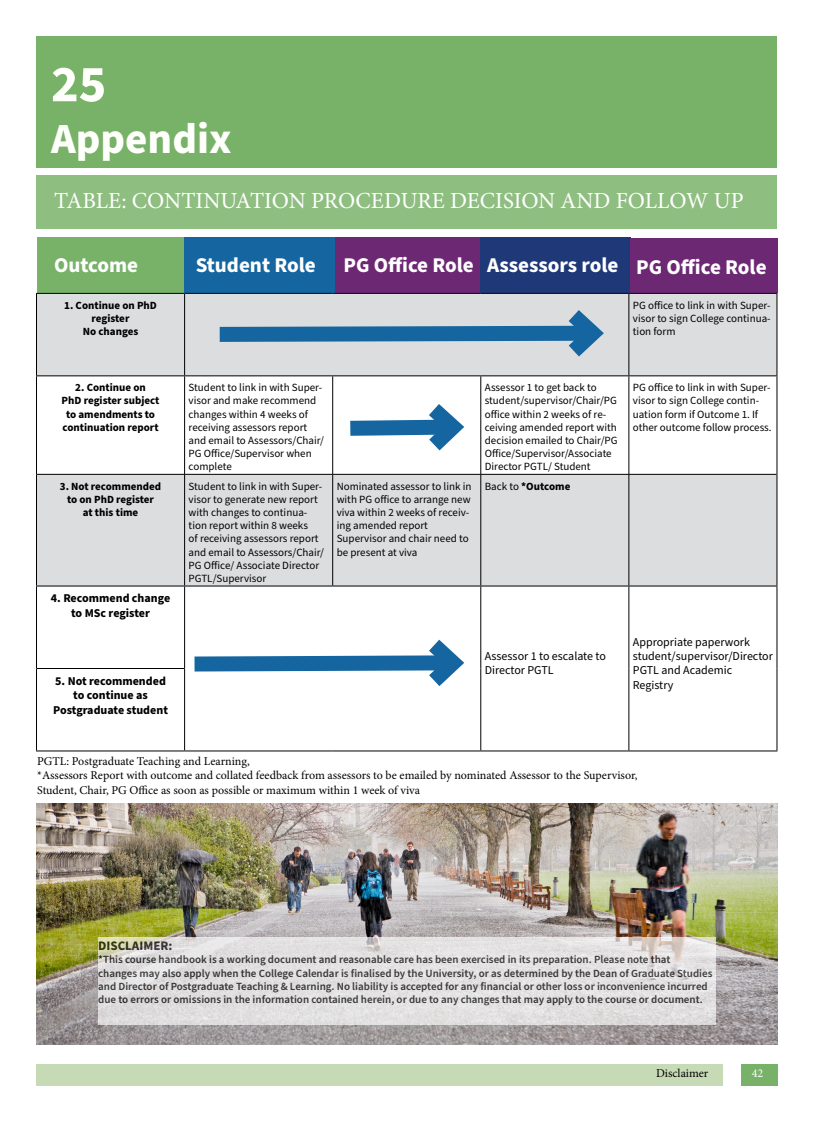
<style>
.page{position:relative;width:814px;height:1122px;background:#fff}
.page>*{position:absolute;margin:0;border:0;box-sizing:border-box;transform-origin:0 0}
.t1{font:700 52px "Source Sans Pro";color:#fffffb}
.t2{font:700 43px "Source Sans Pro";color:#fffffb}
.t3{font:23px "Minion Pro";color:#fff}
.t4{font:700 21px "Source Sans Pro";color:#fff}
.t5{font:700 13px "Source Sans Pro";color:#000}
.t6{font:12px/14.4px "Minion Pro";color:#000}
.t7{font:12px/14.4px "Source Sans Pro";color:#000}
.t8{font:700 12px/14.4px "Source Sans Pro";color:#000;text-align:center}
.t9{font:12px "Minion Pro";color:#fff}
.t10{font:11px/13.2px "Source Sans Pro";color:#000}
.t11{font:600 11px/13.2px "Source Sans Pro";color:#000}
.t12{font:700 11px/13.2px "Source Sans Pro";color:#000;text-align:center}
.s1{font-weight:400}
</style>
<div class="page">
<div style="left:36px;top:36px;width:741px;height:132px;background:#77b268"></div>
<div style="left:36px;top:175px;width:741px;height:53px;background:#8fbe81"></div>
<div style="left:36px;top:1064px;width:686px;height:22px;background:#c6dbb5"></div>
<div style="left:742px;top:1064px;width:36px;height:22px;background:#77b268"></div>
<div style="left:37px;top:238px;width:147px;height:55px;background:#77b268"></div>
<div style="left:335px;top:238px;width:145px;height:55px;background:#6d2874"></div>
<div style="left:184px;top:238px;width:151px;height:55px;background:#1566a0"></div>
<div style="left:480px;top:238px;width:150px;height:55px;background:#1e3878"></div>
<div style="left:630px;top:238px;width:148px;height:55px;background:#6d2874"></div>
<svg style="left:37px;top:294px;width:739px;height:291px;fill:#dcddde"></svg>
<hr style="left:36px;top:293px;width:149px;height:1px;background:#000">
<hr style="left:36px;top:294px;width:1px;height:81px;background:#000">
<hr style="left:185px;top:293px;width:148px;height:1px;background:#000">
<hr style="left:184px;top:294px;width:1px;height:81px;background:#000">
<hr style="left:333px;top:293px;width:148px;height:1px;background:#000">
<hr style="left:481px;top:293px;width:148px;height:1px;background:#000">
<hr style="left:629px;top:293px;width:148px;height:1px;background:#000">
<hr style="left:628px;top:294px;width:1px;height:81px;background:#000">
<hr style="left:776px;top:294px;width:1px;height:81px;background:#000">
<hr style="left:36px;top:375px;width:149px;height:1px;background:#000">
<hr style="left:36px;top:376px;width:1px;height:98px;background:#000">
<hr style="left:185px;top:375px;width:148px;height:1px;background:#000">
<hr style="left:184px;top:376px;width:1px;height:98px;background:#000">
<hr style="left:333px;top:375px;width:148px;height:1px;background:#000">
<hr style="left:332px;top:376px;width:1px;height:98px;background:#000">
<hr style="left:481px;top:375px;width:148px;height:1px;background:#000">
<hr style="left:480px;top:376px;width:1px;height:98px;background:#000">
<hr style="left:629px;top:375px;width:148px;height:1px;background:#000">
<hr style="left:628px;top:376px;width:1px;height:98px;background:#000">
<hr style="left:776px;top:376px;width:1px;height:98px;background:#000">
<hr style="left:36px;top:474px;width:1px;height:111px;background:#000">
<hr style="left:184px;top:474px;width:1px;height:111px;background:#000">
<hr style="left:332px;top:474px;width:1px;height:111px;background:#000">
<hr style="left:480px;top:474px;width:1px;height:111px;background:#000">
<hr style="left:628px;top:474px;width:1px;height:111px;background:#000">
<hr style="left:776px;top:474px;width:1px;height:111px;background:#000">
<hr style="left:36px;top:585px;width:149px;height:1px;background:#000">
<hr style="left:36px;top:586px;width:1px;height:82px;background:#000">
<hr style="left:185px;top:585px;width:148px;height:1px;background:#000">
<hr style="left:184px;top:586px;width:1px;height:82px;background:#000">
<hr style="left:333px;top:585px;width:148px;height:1px;background:#000">
<hr style="left:481px;top:585px;width:148px;height:1px;background:#000">
<hr style="left:480px;top:586px;width:1px;height:82px;background:#000">
<hr style="left:629px;top:585px;width:148px;height:1px;background:#000">
<hr style="left:628px;top:586px;width:1px;height:82px;background:#000">
<hr style="left:776px;top:586px;width:1px;height:82px;background:#000">
<hr style="left:36px;top:668px;width:1px;height:82px;background:#000">
<hr style="left:184px;top:668px;width:1px;height:82px;background:#000">
<hr style="left:480px;top:668px;width:1px;height:82px;background:#000">
<hr style="left:628px;top:668px;width:1px;height:82px;background:#000">
<hr style="left:776px;top:668px;width:1px;height:82px;background:#000">
<hr style="left:36px;top:750px;width:149px;height:1px;background:#000">
<hr style="left:185px;top:750px;width:148px;height:1px;background:#000">
<hr style="left:333px;top:750px;width:148px;height:1px;background:#000">
<hr style="left:481px;top:750px;width:148px;height:1px;background:#000">
<hr style="left:629px;top:750px;width:148px;height:1px;background:#000">
<hr style="left:37px;top:474px;width:148px;height:1px;background:#000">
<hr style="left:185px;top:474px;width:148px;height:1px;background:#000">
<hr style="left:333px;top:474px;width:148px;height:1px;background:#000">
<hr style="left:481px;top:474px;width:148px;height:1px;background:#000">
<hr style="left:629px;top:474px;width:147px;height:1px;background:#000">
<hr style="left:37px;top:668px;width:147px;height:1px;background:#000">
<svg style="left:205px;top:294px;width:410px;height:78px"></svg>
<svg style="left:335px;top:388px;width:140px;height:78px"></svg>
<svg style="left:184px;top:624px;width:281px;height:78px"></svg>
<img style="left:36px;top:803px;width:742px;height:241px">
<svg style="left:98px;top:937px;width:617px;height:87px;fill:#e3e1e1"></svg>
<h1 class="t1" style="left:51px;top:49px;width:57px">25</h1>
<h2 class="t2" style="left:51px;top:109px;width:182px">Appendix</h2>
<h3 class="t3" style="left:54px;top:186px;width:691px">TABLE: CONTINUATION PROCEDURE DECISION AND FOLLOW UP</h3>
<h3 class="t4" style="left:54px;top:251px;width:86px">Outcome</h3>
<h3 class="t4" style="left:196px;top:251px;width:122px">Student Role</h3>
<h3 class="t4" style="left:343px;top:251px;width:425px">PG Office Role Assessors role PG Office Role</h3>
<p class="t12" style="left:64px;top:299px;width:94px">1. Continue on PhD register<br>No changes</p>
<p class="t10" style="left:633px;top:299px;width:139px;text-align:justify">PG office to link in with Super&shy;visor to sign College continua&shy;tion form</p>
<p class="t12" style="left:62px;top:381px;width:99px">2. Continue on<br>PhD register subject to amendments to continuation report</p>
<p class="t10" style="left:189px;top:381px;width:137px">Student to link in with Super&shy;visor and make recommend changes within 4 weeks of receiving assessors report and email to Assessors/Chair/<br>PG Office/Supervisor when complete</p>
<p class="t10" style="left:485px;top:381px;width:134px">Assessor 1 to get back to student/supervisor/Chair/PG office within 2 weeks of re&shy;ceiving amended report with decision emailed to Chair/PG<br>Office/Supervisor/Associate<br>Director PGTL/ Student</p>
<p class="t10" style="left:633px;top:381px;width:140px">PG office to link in with Super&shy;visor to sign College contin&shy;uation form if Outcome 1. If other outcome follow process.</p>
<p class="t12" style="left:60px;top:480px;width:103px">3. Not recommended to on PhD register<br>at this time</p>
<p class="t10" style="left:189px;top:480px;width:137px">Student to link in with Super&shy;visor to generate new report with changes to continua&shy;tion report within 8 weeks<br>of receiving assessors report and email to Assessors/Chair/<br>PG Office/ Associate Director<br>PGTL/Supervisor</p>
<p class="t10" style="left:337px;top:480px;width:136px">Nominated assessor to link in with PG office to arrange new viva within 2 weeks of receiv&shy;ing amended report<br>Supervisor and chair need to be present at viva</p>
<p class="t12" style="left:485px;top:480px;width:87px"><span class="s1">Back to</span> *Outcome</p>
<p class="t8" style="left:51px;top:591px;width:121px">4. Recommend change to MSc register</p>
<p class="t7" style="left:485px;top:649px;width:123px">Assessor 1 to escalate to<br>Director PGTL</p>
<p class="t7" style="left:633px;top:635px;width:141px">Appropriate paperwork student/supervisor/Director<br>PGTL and Academic<br>Registry</p>
<p class="t8" style="left:53px;top:674px;width:116px">5. Not recommended to continue as<br>Postgraduate student</p>
<p class="t6" style="left:37px;top:754px;width:602px">PGTL: Postgraduate Teaching and Learning,<br>*Assessors Report with outcome and collated feedback from assessors to be emailed by nominated Assessor to the Supervisor,<br>Student, Chair, PG Office as soon as possible or maximum within 1 week of viva</p>
<p class="t5" style="left:98px;top:937px;width:76px">DISCLAIMER:</p>
<p class="t11" style="left:98px;top:953px;width:615px">*This course handbook is a working document and reasonable care has been exercised in its preparation. Please note that<br>changes may also apply when the College Calendar is finalised by the University, or as determined by the Dean of Graduate Studies and Director of Postgraduate Teaching &amp; Learning. No liability is accepted for any financial or other loss or inconvenience incurred due to errors or omissions in the information contained herein, or due to any changes that may apply to the course or document.</p>
<p class="t6" style="left:656px;top:1066px;width:54px">Disclaimer</p>
<p class="t9" style="left:751px;top:1065px;width:13px">42</p>
</div>
